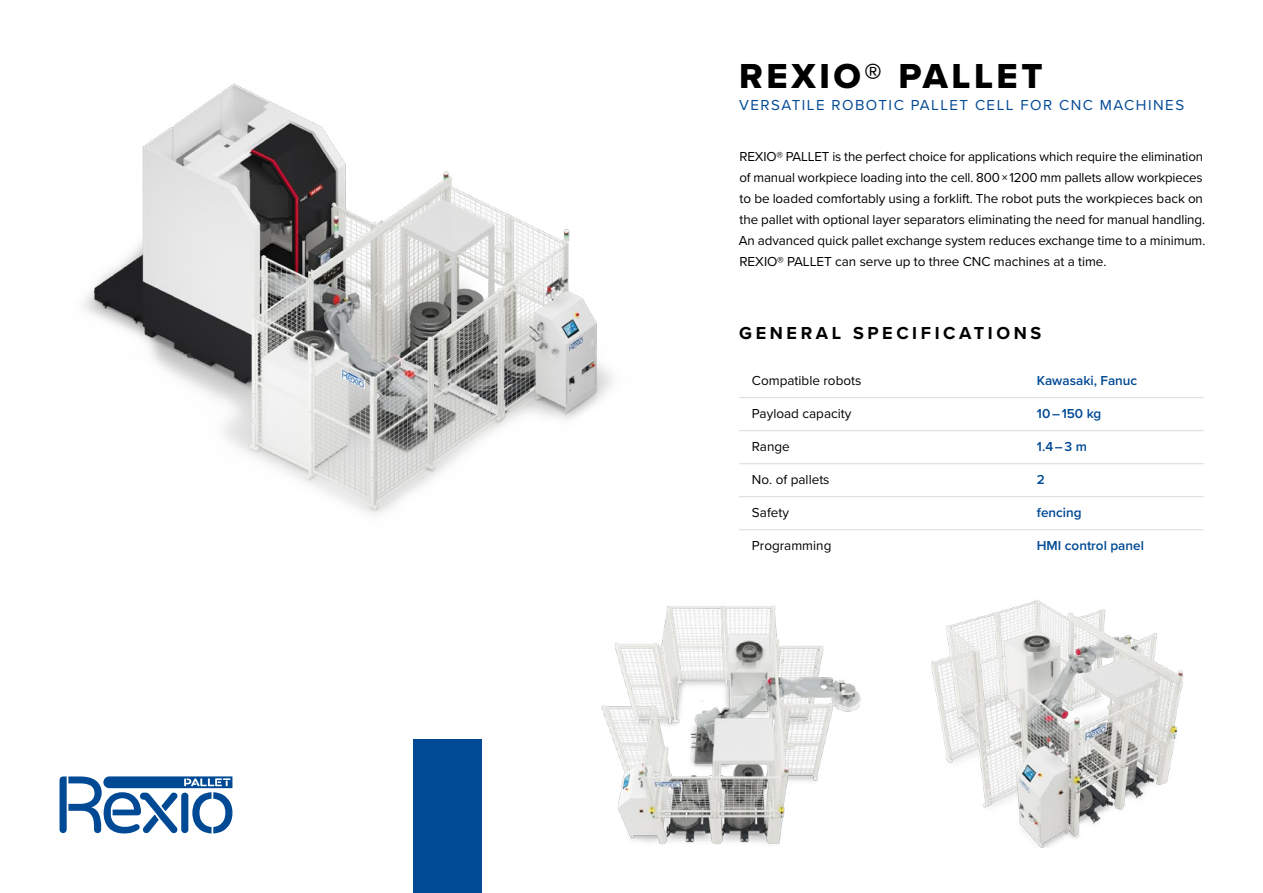
<style>
.page{position:relative;width:1263px;height:893px;background:#fff}
.page>*{position:absolute;margin:0;border:0;box-sizing:border-box;transform-origin:0 0}
.t1{font:36px "Proxima Nova Extrabld";letter-spacing:.1em;color:#000}
.t2{font:700 18px "Proxima Nova";letter-spacing:.2em;color:#000}
.t3{font:15px "Proxima Nova";letter-spacing:.1em;color:#004994}
.t4{font:13.5px/21px "Proxima Nova";letter-spacing:-.005em;color:#000}
.t5{font:600 13.5px "Proxima Nova";color:#004994}
</style>
<div class="page">
<hr style="left:739px;top:397px;width:464px;height:1px;background:#dadada">
<hr style="left:739px;top:430px;width:464px;height:1px;background:#dadada">
<hr style="left:739px;top:463px;width:464px;height:1px;background:#dadada">
<hr style="left:739px;top:496px;width:464px;height:1px;background:#dadada">
<hr style="left:739px;top:529px;width:464px;height:1px;background:#dadada">
<svg style="left:60px;top:776px;width:172px;height:57px"></svg>
<img style="left:84px;top:83px;width:656px;height:447px">
<img style="left:931px;top:600px;width:253px;height:248px">
<div style="left:414px;top:739px;width:68px;height:154px;background:#004994"></div>
<img style="left:601px;top:605px;width:260px;height:240px">
<h1 class="t1" style="left:739px;top:49px;width:305px">REXIO® PALLET</h1>
<p class="t3" style="left:739px;top:94px;width:446px">VERSATILE ROBOTIC PALLET CELL FOR CNC MACHINES</p>
<p class="t4" style="left:739px;top:145px;width:468px">REXIO® PALLET is the perfect choice for applications which require the elimination of manual workpiece loading into the cell. 800 × 1200 mm pallets allow workpieces to be loaded comfortably using a forklift. The robot puts the workpieces back on the pallet with optional layer separators eliminating the need for manual handling.<br>An advanced quick pallet exchange system reduces exchange time to a minimum.<br>REXIO® PALLET can serve up to three CNC machines at a time.</p>
<h2 class="t2" style="left:739px;top:319px;width:304px">GENERAL SPECIFICATIONS</h2>
<p class="t4" style="left:752px;top:369px;width:111px">Compatible robots</p>
<p class="t5" style="left:1037px;top:370px;width:102px">Kawasaki, Fanuc</p>
<p class="t4" style="left:752px;top:402px;width:101px">Payload capacity</p>
<p class="t5" style="left:1037px;top:403px;width:66px">10 – 150 kg</p>
<p class="t4" style="left:752px;top:435px;width:39px">Range</p>
<p class="t5" style="left:1037px;top:436px;width:52px">1.4 – 3 m</p>
<p class="t4" style="left:752px;top:468px;width:79px">No. of pallets</p>
<p class="t5" style="left:1037px;top:469px;width:10px">2</p>
<p class="t4" style="left:752px;top:501px;width:39px">Safety</p>
<p class="t5" style="left:1037px;top:502px;width:46px">fencing</p>
<p class="t4" style="left:752px;top:534px;width:81px">Programming</p>
<p class="t5" style="left:1037px;top:535px;width:109px">HMI control panel</p>
</div>
